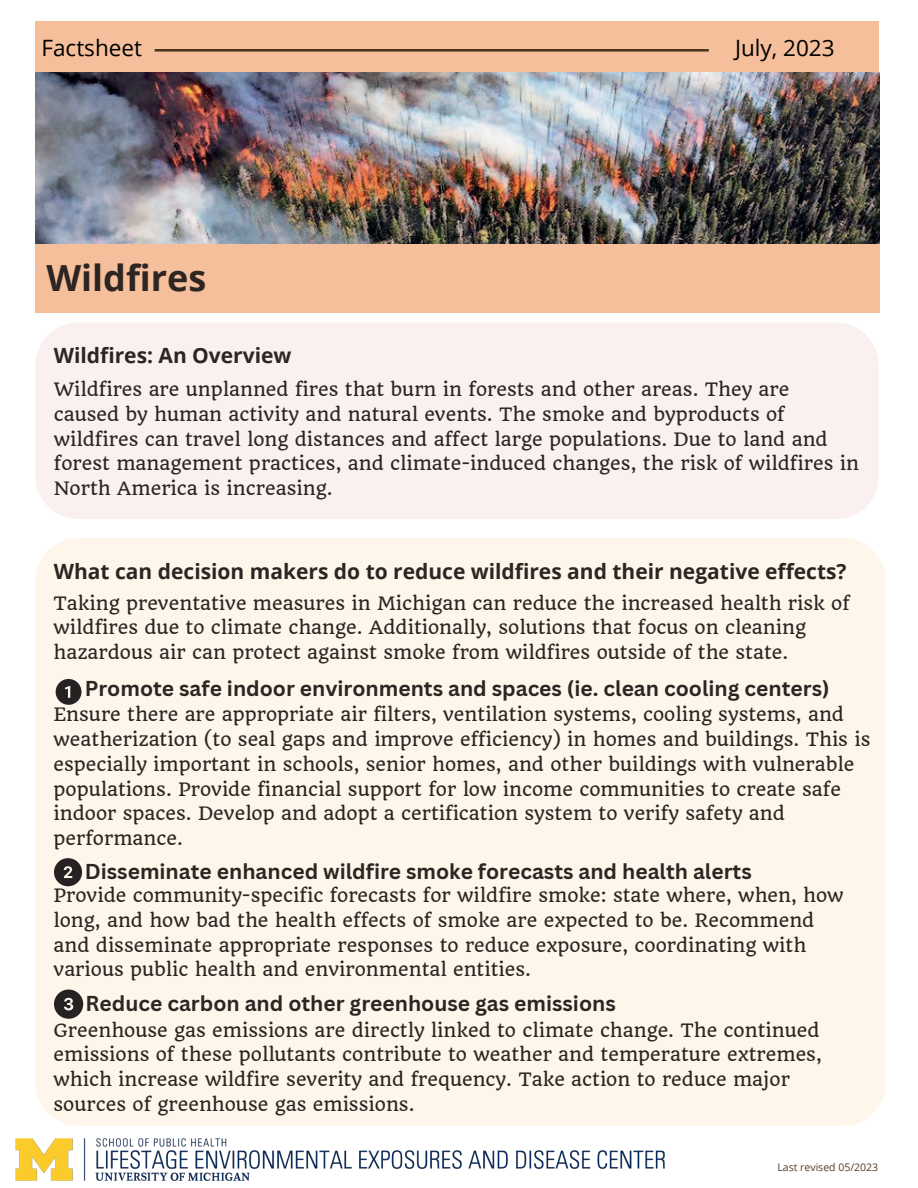
<style>
.page{position:relative;width:918px;height:1188px;background:#fff}
.page>*{position:absolute;margin:0;border:0;box-sizing:border-box;transform-origin:0 0}
.t1{font:700 36px "Open Sans";color:#2d2522}
.t2{font:22.5px "Open Sans";color:#000}
.t3{font:700 21px "Canva Sans";color:#2d2522}
.t4{font:700 21px "Open Sans";color:#2d2522}
.t5{font:18px/24.8px "Quando";color:#2d2522}
.t6{font:10.5px "Open Sans";color:#533e25}
</style>
<div class="page">
<div style="left:35px;top:22px;width:844px;height:50px;background:#f5bf9c"></div>
<svg style="left:155px;top:49px;width:554px;height:3px;background:#644930"></svg>
<div style="left:35px;top:241px;width:845px;height:72px;background:#f5bf9c"></div>
<img style="left:16px;top:1138px;width:649px;height:42px">
<div style="left:36px;top:323px;width:843px;height:196px;background:#faf0ef"></div>
<img style="left:35px;top:72px;width:844px;height:171px">
<div style="left:36px;top:538px;width:849px;height:588px;background:#fef5eb"></div>
<svg style="left:56px;top:679px;width:26px;height:26px"></svg>
<svg style="left:54px;top:858px;width:28px;height:28px"></svg>
<svg style="left:54px;top:990px;width:29px;height:29px"></svg>
<p class="t2" style="left:42px;top:32px;width:102px">Factsheet</p>
<h1 class="t1" style="left:46px;top:252px;width:161px">Wildfires</h1>
<p class="t2" style="left:735px;top:32px;width:101px">July, 2023</p>
<p class="t4" style="left:54px;top:340px;width:239px">Wildfires: An Overview</p>
<p class="t5" style="left:54px;top:377px;width:807px">Wildfires are unplanned fires that burn in forests and other areas. They are caused by human activity and natural events. The smoke and byproducts of wildfires can travel long distances and affect large populations. Due to land and forest management practices, and climate-induced changes, the risk of wildfires in North America is increasing.</p>
<p class="t4" style="left:54px;top:556px;width:794px">What can decision makers do to reduce wildfires and their negative effects?</p>
<p class="t5" style="left:54px;top:591px;width:798px">Taking preventative measures in Michigan can reduce the increased health risk of wildfires due to climate change. Additionally, solutions that focus on cleaning hazardous air can protect against smoke from wildfires outside of the state.</p>
<p class="t3" style="left:85px;top:676px;width:746px">Promote safe indoor environments and spaces (ie. clean cooling centers)</p>
<p class="t5" style="left:54px;top:702px;width:818px">Ensure there are appropriate air filters, ventilation systems, cooling systems, and weatherization (to seal gaps and improve efficiency) in homes and buildings. This is especially important in schools, senior homes, and other buildings with vulnerable populations. Provide financial support for low income communities to create safe indoor spaces. Develop and adopt a certification system to verify safety and performance.</p>
<p class="t3" style="left:85px;top:859px;width:669px">Disseminate enhanced wildfire smoke forecasts and health alerts</p>
<p class="t5" style="left:54px;top:883px;width:792px">Provide community-specific forecasts for wildfire smoke: state where, when, how long, and how bad the health effects of smoke are expected to be. Recommend and disseminate appropriate responses to reduce exposure, coordinating with various public health and environmental entities.</p>
<p class="t3" style="left:86px;top:991px;width:532px">Reduce carbon and other greenhouse gas emissions</p>
<p class="t5" style="left:54px;top:1018px;width:770px">Greenhouse gas emissions are directly linked to climate change. The continued emissions of these pollutants contribute to weather and temperature extremes, which increase wildfire severity and frequency. Take action to reduce major sources of greenhouse gas emissions.</p>
<p class="t6" style="left:778px;top:1160px;width:102px">Last revised 05/2023</p>
</div>
